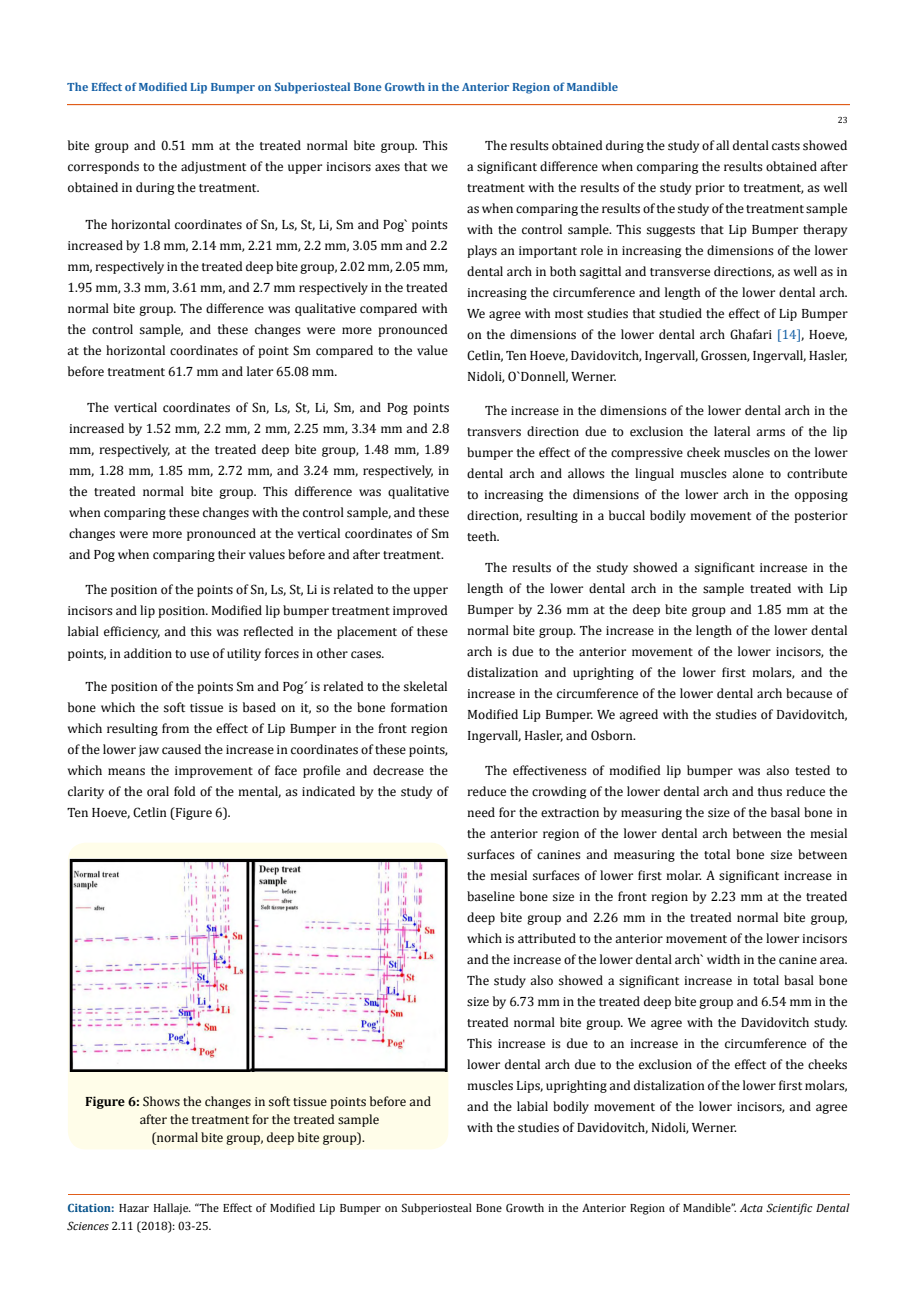
<style>
.page{position:relative;width:917px;height:1298px;background:#fff}
.page>*{position:absolute;margin:0;border:0;box-sizing:border-box;transform-origin:0 0}
.t1{font:13.5px/21px "Cambria";color:#000;text-align:justify}
.t2{font:12px/18px "Cambria";color:#000}
.t3{font:700 12px "Cambria";color:#1560a6}
.t4{font:9px "Cambria";color:#000}
.s1{font-weight:700}
.s2{color:#1560a6}
.s3{font-weight:700;color:#035089}
.s4{font-style:italic}
</style>
<div class="page">
<div style="left:67px;top:104px;width:782px;height:1px;border:1px solid #e05d1a"></div>
<hr style="left:68px;top:1194px;width:781px;height:1px;background:#e05d1a">
<div style="left:68px;top:842px;width:380px;height:307px;background:#fffde9;border-radius:18px"></div>
<img style="left:69px;top:858px;width:379px;height:213px">
<p class="t3" style="left:67px;top:78px;width:552px">The Effect of Modified Lip Bumper on Subperiosteal Bone Growth in the Anterior Region of Mandible</p>
<p class="t4" style="left:837px;top:115px;width:11px">23</p>
<p class="t1" style="left:67px;top:135px;width:382px">bite group and 0.51 mm at the treated normal bite group. This corresponds to the adjustment of the upper incisors axes that we obtained in during the treatment.</p>
<p class="t1" style="left:67px;top:214px;width:382px;text-indent:18px">The horizontal coordinates of Sn, Ls, St, Li, Sm and Pog` points increased by 1.8 mm, 2.14 mm, 2.21 mm, 2.2 mm, 3.05 mm and 2.2 mm, respectively in the treated deep bite group, 2.02 mm, 2.05 mm, 1.95 mm, 3.3 mm, 3.61 mm, and 2.7 mm respectively in the treated normal bite group. The difference was qualitative compared with the control sample, and these changes were more pronounced at the horizontal coordinates of point Sm compared to the value before treatment 61.7 mm and later 65.08 mm.</p>
<p class="t1" style="left:69px;top:396px;width:382px;text-indent:18px">The vertical coordinates of Sn, Ls, St, Li, Sm, and Pog points increased by 1.52 mm, 2.2 mm, 2 mm, 2.25 mm, 3.34 mm and 2.8 mm, respectively, at the treated deep bite group, 1.48 mm, 1.89 mm, 1.28 mm, 1.85 mm, 2.72 mm, and 3.24 mm, respectively, in the treated normal bite group. This difference was qualitative when comparing these changes with the control sample, and these changes were more pronounced at the vertical coordinates of Sm and Pog when comparing their values before and after treatment.</p>
<p class="t1" style="left:67px;top:579px;width:382px;text-indent:18px">The position of the points of Sn, Ls, St, Li is related to the upper incisors and lip position. Modified lip bumper treatment improved labial efficiency, and this was reflected in the placement of these points, in addition to use of utility forces in other cases.</p>
<p class="t1" style="left:67px;top:675px;width:382px;text-indent:18px">The position of the points Sm and Pog´ is related to the skeletal bone which the soft tissue is based on it, so the bone formation which resulting from the effect of Lip Bumper in the front region of the lower jaw caused the increase in coordinates of these points, which means the improvement of face profile and decrease the clarity of the oral fold of the mental, as indicated by the study of Ten Hoeve, Cetlin (Figure 6).</p>
<p class="t1" style="left:85px;top:1092px;width:347px;line-height:18px;text-align:center"><span class="s1">Figure 6:</span> Shows the changes in soft tissue points before and after the treatment for the treated sample<br>(normal bite group, deep bite group).</p>
<p class="t1" style="left:467px;top:135px;width:382px;text-indent:18px">The results obtained during the study of all dental casts showed a significant difference when comparing the results obtained after treatment with the results of the study prior to treatment, as well as when comparing the results of the study of the treatment sample with the control sample. This suggests that Lip Bumper therapy plays an important role in increasing the dimensions of the lower dental arch in both sagittal and transverse directions, as well as in increasing the circumference and length of the lower dental arch.<br>We agree with most studies that studied the effect of Lip Bumper on the dimensions of the lower dental arch Ghafari <span class="s2">[14]</span>, Hoeve, Cetlin, Ten Hoeve, Davidovitch, Ingervall, Grossen, Ingervall, Hasler, Nidoli, O`Donnell, Werner.</p>
<p class="t1" style="left:467px;top:399px;width:382px;text-indent:18px">The increase in the dimensions of the lower dental arch in the transvers direction due to exclusion the lateral arms of the lip bumper the effect of the compressive cheek muscles on the lower dental arch and allows the lingual muscles alone to contribute to increasing the dimensions of the lower arch in the opposing direction, resulting in a buccal bodily movement of the posterior teeth.</p>
<p class="t1" style="left:467px;top:557px;width:382px;text-indent:18px">The results of the study showed a significant increase in the length of the lower dental arch in the sample treated with Lip Bumper by 2.36 mm at the deep bite group and 1.85 mm at the normal bite group. The increase in the length of the lower dental arch is due to the anterior movement of the lower incisors, the distalization and uprighting of the lower first molars, and the increase in the circumference of the lower dental arch because of Modified Lip Bumper. We agreed with the studies of Davidovitch, Ingervall, Hasler, and Osborn.</p>
<p class="t1" style="left:467px;top:759px;width:382px;text-indent:18px">The effectiveness of modified lip bumper was also tested to reduce the crowding of the lower dental arch and thus reduce the need for the extraction by measuring the size of the basal bone in the anterior region of the lower dental arch between the mesial surfaces of canines and measuring the total bone size between the mesial surfaces of lower first molar. A significant increase in baseline bone size in the front region by 2.23 mm at the treated deep bite group and 2.26 mm in the treated normal bite group, which is attributed to the anterior movement of the lower incisors and the increase of the lower dental arch` width in the canine area.<br>The study also showed a significant increase in total basal bone size by 6.73 mm in the treated deep bite group and 6.54 mm in the treated normal bite group. We agree with the Davidovitch study.<br>This increase is due to an increase in the circumference of the lower dental arch due to the exclusion of the effect of the cheeks muscles Lips, uprighting and distalization of the lower first molars, and the labial bodily movement of the lower incisors, and agree with the studies of Davidovitch, Nidoli, Werner.</p>
<p class="t2" style="left:67px;top:1199px;width:783px"><span class="s3">Citation:</span> Hazar Hallaje. “The Effect of Modified Lip Bumper on Subperiosteal Bone Growth in the Anterior Region of Mandible”. <span class="s4">Acta Scientific Dental<br>Sciences</span> 2.11 (2018): 03-25.</p>
</div>
